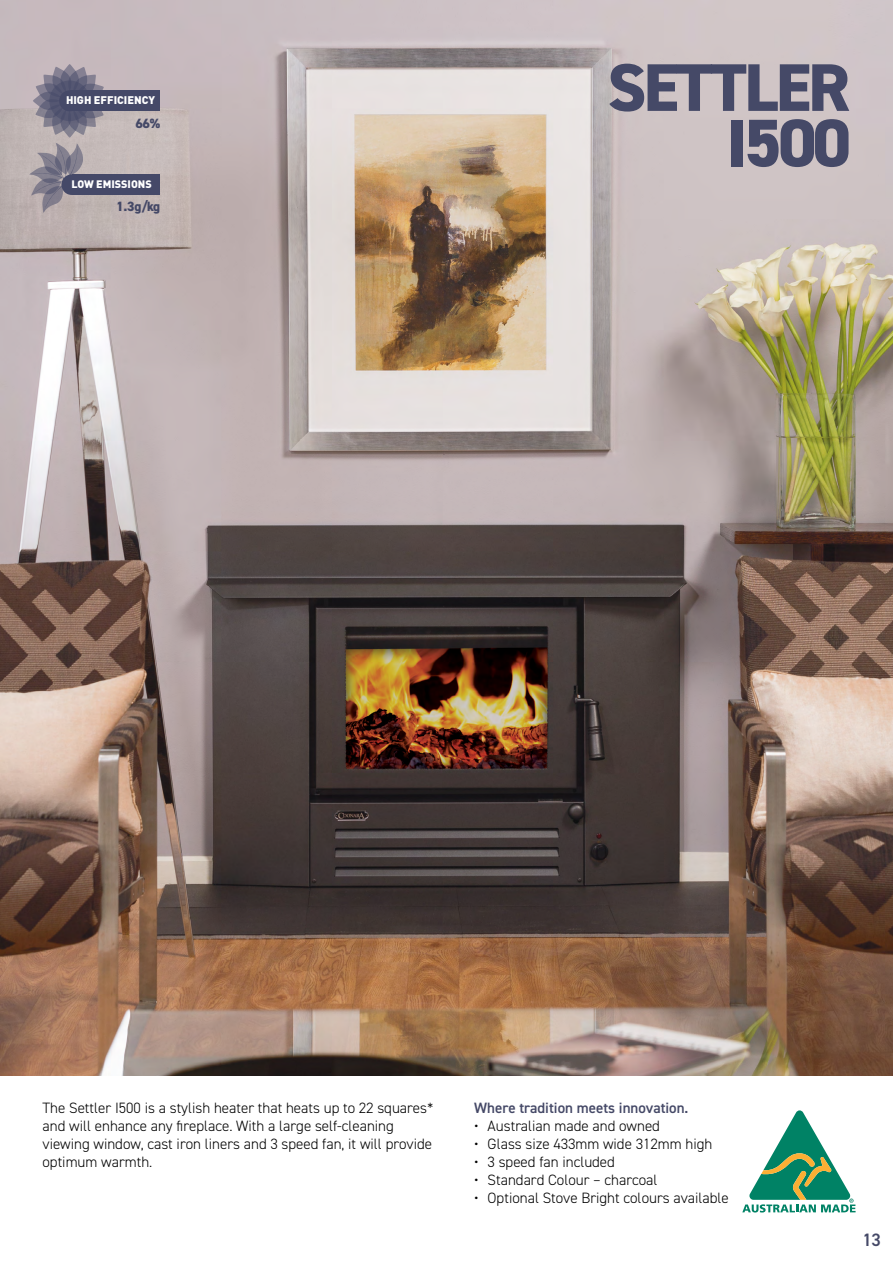
<style>
.page{position:relative;width:893px;height:1263px;background:#fff}
.page>*{position:absolute;margin:0;border:0;box-sizing:border-box;transform-origin:0 0}
.t1{font:800 67.5px/55.5px "DIN2014";letter-spacing:-.04em;color:#454967;text-align:right}
.t2{font:600 18px "DIN2014";color:#454967}
.t3{font:300 15px/18px "DIN2014";color:#000}
.t4{font:600 15px "DIN2014";color:#454967}
.t5{font:800 13.5px "DIN2014";color:#454967}
.t6{font:900 10.95px "DIN";color:#fff}
.t7{font:900 10.8px "DIN";color:#fff}
</style>
<div class="page">
<img style="left:1px;top:0;width:892px;height:1076px">
<svg style="left:742px;top:1110px;width:114px;height:103px"></svg>
<img style="left:0;top:0;width:1px;height:1076px">
<svg style="left:60px;top:64px;width:19px;height:32px"></svg>
<svg style="left:60px;top:105px;width:19px;height:33px"></svg>
<svg style="left:33px;top:92px;width:32px;height:18px"></svg>
<svg style="left:36px;top:67px;width:68px;height:68px;background:#918c99"></svg>
<div style="left:49px;top:81px;width:41px;height:40px;background:#535571;border-radius:50%"></div>
<div style="left:59px;top:90px;width:21px;height:21px;background:#454968;border-radius:50%"></div>
<div style="left:70px;top:90px;width:90px;height:21px;background:#454968"></div>
<svg style="left:29px;top:143px;width:54px;height:70px;background:#9d969d"></svg>
<div style="left:61px;top:174px;width:21px;height:21px;background:#454968;border-radius:50%"></div>
<div style="left:72px;top:174px;width:88px;height:21px;background:#454968"></div>
<p class="t6" style="left:66px;top:93px;width:91px">HIGH EFFICIENCY</p>
<p class="t5" style="left:135px;top:115px;width:26px">66%</p>
<p class="t7" style="left:71px;top:177px;width:82px">LOW EMISSIONS</p>
<p class="t5" style="left:116px;top:197px;width:45px">1.3g/kg</p>
<h1 class="t1" style="left:607px;top:60px;width:245px">SETTLER<br>I500</h1>
<p class="t3" style="left:43px;top:1099px;width:393px">The Settler I500 is a stylish heater that heats up to 22 squares* and will enhance any fireplace. With a large self-cleaning viewing window, cast iron liners and 3 speed fan, it will provide optimum warmth.</p>
<p class="t4" style="left:474px;top:1098px;width:216px">Where tradition meets innovation.</p>
<p class="t3" style="left:474px;top:1117px;width:187px">• Australian made and owned</p>
<p class="t3" style="left:474px;top:1135px;width:240px">• Glass size 433mm wide 312mm high</p>
<p class="t3" style="left:474px;top:1153px;width:142px">• 3 speed fan included</p>
<p class="t3" style="left:474px;top:1171px;width:185px">• Standard Colour – charcoal</p>
<p class="t3" style="left:474px;top:1189px;width:256px">• Optional Stove Bright colours available</p>
<p class="t2" style="left:863px;top:1228px;width:20px">13</p>
</div>
